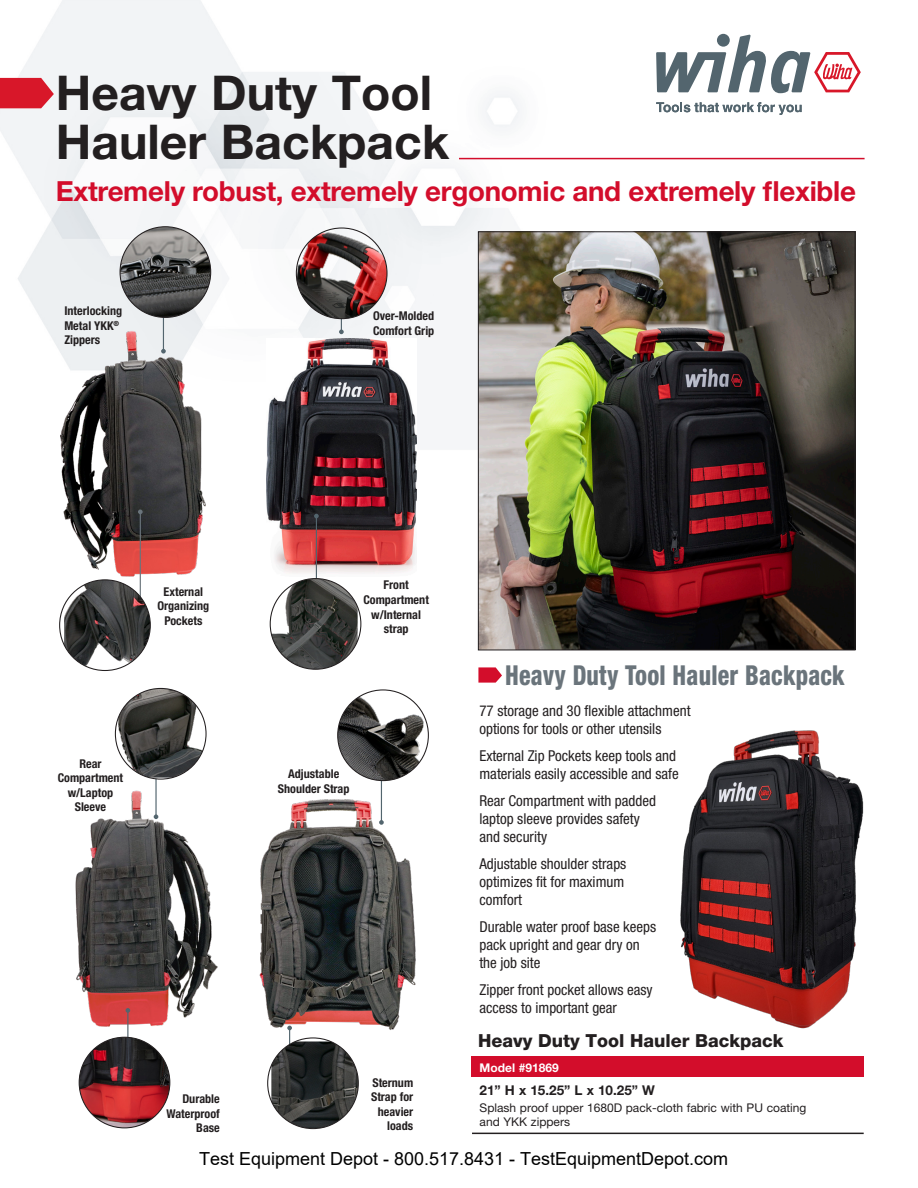
<style>
.page{position:relative;width:918px;height:1188px;background:#fff}
.page>*{position:absolute;margin:0;border:0;box-sizing:border-box;transform-origin:0 0}
.t1{font:700 48px/49.5px "Helvetica Neue LT Std";color:#231f20}
.t2{font:700 27.75px "Helvetica Neue LT Std";letter-spacing:-.01em;color:#d30d2b}
.t3{font:800 condensed 27.45px "Helvetica Neue LT Std";letter-spacing:.01em;color:#6a747b;scale:.87 1}
.t4{font:18px "Arial";color:#000}
.t5{font:800 18px "Helvetica Neue LT Std";color:#231f20}
.t6{font:condensed 15px/18px "Helvetica Neue LT Std";color:#231f20}
.t7{font:700 13.5px "Helvetica Neue LT Std";color:#231f20}
.t8{font:700 condensed 12.15px/14.5px "Helvetica Neue LT Std";color:#231f20;text-align:center}
.t9{font:12px/13.5px "Helvetica Neue LT Std";color:#231f20}
.t10{font:700 12px "Helvetica Neue LT Std";color:#fff}
</style>
<div class="page">
<img style="left:0;top:0;width:608px;height:473px">
<svg style="left:656px;top:102px;width:146px;height:13px"></svg>
<svg style="left:656px;top:35px;width:205px;height:58px"></svg>
<img style="left:680px;top:730px;width:184px;height:299px">
<div style="left:471px;top:1057px;width:393px;height:20px;background:#d30d2b"></div>
<hr style="left:472px;top:1133px;width:392px;height:1px;background:#231f20">
<img style="left:266px;top:338px;width:150px;height:238px">
<img style="left:61px;top:329px;width:152px;height:251px">
<hr style="left:316px;top:516px;width:1px;height:82px;background:#53656e">
<svg style="left:314px;top:514px;width:5px;height:4px"></svg>
<img style="left:270px;top:579px;width:88px;height:90px">
<hr style="left:140px;top:512px;width:1px;height:96px;background:#6a747b">
<svg style="left:138px;top:510px;width:5px;height:4px"></svg>
<svg style="left:339px;top:319px;width:5px;height:15px"></svg>
<img style="left:296px;top:228px;width:91px;height:91px;border-radius:45px">
<img style="left:75px;top:790px;width:143px;height:248px">
<img style="left:259px;top:788px;width:157px;height:253px">
<hr style="left:127px;top:1010px;width:1px;height:33px;background:#53656e">
<svg style="left:126px;top:1008px;width:4px;height:5px"></svg>
<img style="left:79px;top:1037px;width:91px;height:91px;border-radius:45px">
<hr style="left:289px;top:1028px;width:1px;height:44px;background:#53656e">
<svg style="left:287px;top:1026px;width:5px;height:4px"></svg>
<hr style="left:381px;top:773px;width:1px;height:49px;background:#53656e">
<svg style="left:379px;top:820px;width:5px;height:5px"></svg>
<img style="left:271px;top:1041px;width:87px;height:87px">
<img style="left:338px;top:690px;width:90px;height:91px;border-radius:45px">
<img style="left:64px;top:580px;width:86px;height:91px">
<hr style="left:163px;top:299px;width:1px;height:52px;background:#53656e">
<svg style="left:161px;top:349px;width:5px;height:5px"></svg>
<img style="left:120px;top:227px;width:91px;height:90px;border-radius:45px">
<hr style="left:155px;top:771px;width:2px;height:46px;background:#53656e">
<svg style="left:154px;top:814px;width:4px;height:5px"></svg>
<img style="left:118px;top:688px;width:87px;height:90px">
<img style="left:480px;top:234px;width:373px;height:414px">
<div style="left:478px;top:232px;width:377px;height:418px;border:1px solid #231f20"></div>
<svg style="left:0;top:78px;width:54px;height:30px"></svg>
<hr style="left:459px;top:158px;width:406px;height:1px;background:#d30d2b">
<svg style="left:478px;top:667px;width:24px;height:16px"></svg>
<h1 class="t1" style="left:56px;top:67px;width:395px">Heavy Duty Tool<br>Hauler Backpack</h1>
<h2 class="t2" style="left:56px;top:174px;width:802px">Extremely robust, extremely ergonomic and extremely flexible</h2>
<p class="t8" style="left:64px;top:303px;width:59px;text-align:left">Interlocking<br>Metal YKK<sup>®<br></sup>Zippers</p>
<p class="t8" style="left:373px;top:308px;width:63px;text-align:left">Over-Molded<br>Comfort Grip</p>
<p class="t8" style="left:157px;top:584px;width:53px">External<br>Organizing<br>Pockets</p>
<p class="t8" style="left:363px;top:578px;width:67px">Front<br>Compartment w/Internal strap</p>
<p class="t8" style="left:58px;top:756px;width:67px">Rear<br>Compartment w/Laptop<br>Sleeve</p>
<p class="t8" style="left:278px;top:766px;width:73px">Adjustable<br>Shoulder Strap</p>
<p class="t8" style="left:166px;top:1091px;width:55px;text-align:right">Durable<br>Waterproof<br>Base</p>
<p class="t8" style="left:371px;top:1075px;width:44px;text-align:right">Sternum<br>Strap for heavier loads</p>
<h3 class="t3" style="left:505px;top:658px;width:392px">Heavy Duty Tool Hauler Backpack</h3>
<p class="t6" style="left:479px;top:702px;width:213px">77 storage and 30 flexible attachment options for tools or other utensils</p>
<p class="t6" style="left:479px;top:747px;width:201px">External Zip Pockets keep tools and materials easily accessible and safe</p>
<p class="t6" style="left:479px;top:792px;width:178px">Rear Compartment with padded laptop sleeve provides safety and security</p>
<p class="t6" style="left:479px;top:855px;width:149px">Adjustable shoulder straps optimizes fit for maximum comfort</p>
<p class="t6" style="left:479px;top:918px;width:178px">Durable water proof base keeps pack upright and gear dry on the job site</p>
<p class="t6" style="left:479px;top:981px;width:175px">Zipper front pocket allows easy access to important gear</p>
<p class="t5" style="left:478px;top:1030px;width:307px">Heavy Duty Tool Hauler Backpack</p>
<p class="t10" style="left:480px;top:1060px;width:81px">Model #91869</p>
<p class="t7" style="left:480px;top:1082px;width:177px">21” H x 15.25” L x 10.25” W</p>
<p class="t9" style="left:480px;top:1101px;width:328px">Splash proof upper 1680D pack-cloth fabric with PU coating and YKK zippers</p>
<p class="t4" style="left:199px;top:1146px;width:531px">Test Equipment Depot - 800.517.8431 - TestEquipmentDepot.com</p>
</div>
